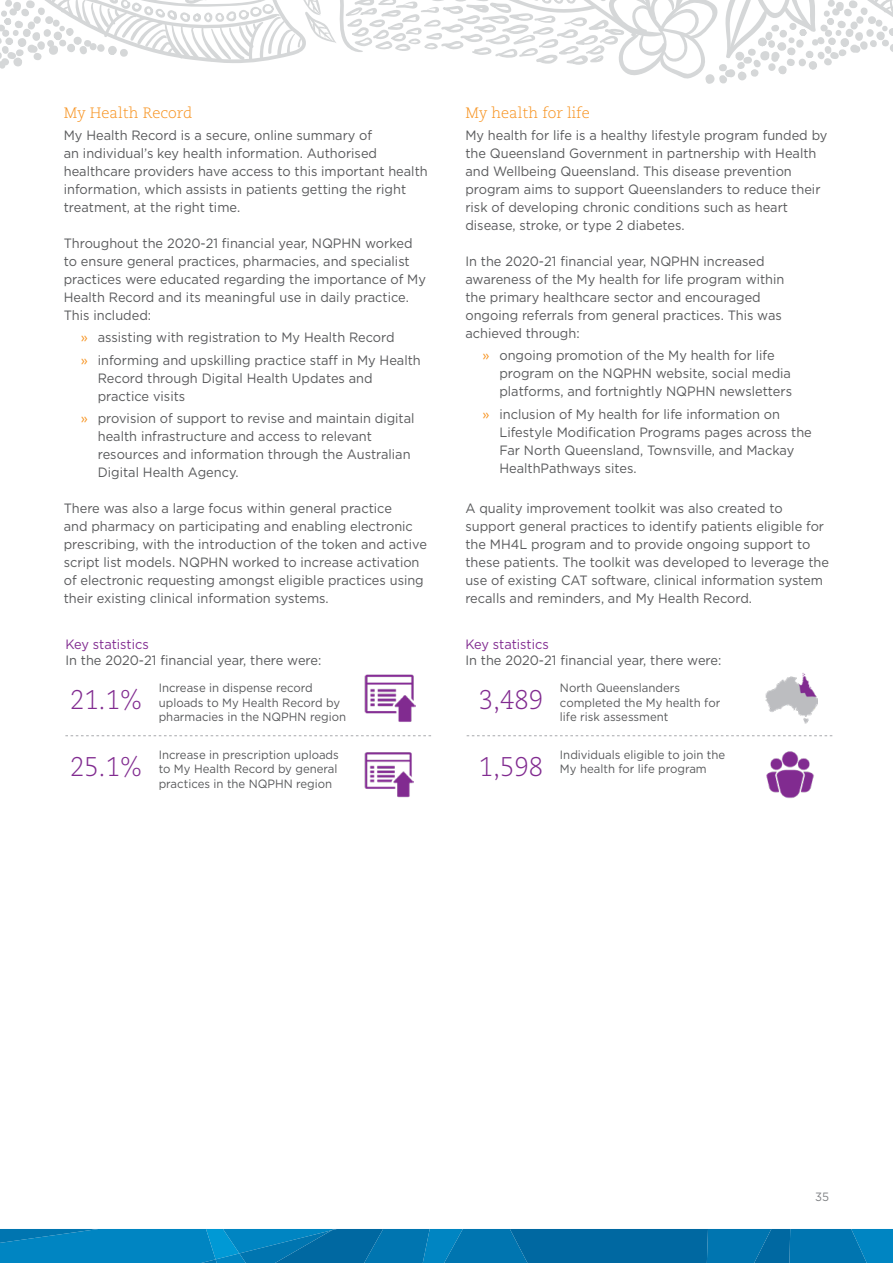
<style>
.page{position:relative;width:893px;height:1263px;background:#fff}
.page>*{position:absolute;margin:0;border:0;box-sizing:border-box;transform-origin:0 0}
.t1{font:300 27px "Caecilia LT Std";color:#812b90;scale:.95 1}
.t2{font:300 15px "Caecilia LT Std";color:#f7921e}
.t3{font:13.5px/18px "Gotham";color:#58595b;scale:.95 1}
.t4{font:13.5px "Gotham";color:#812b90;scale:.95 1}
.t5{font:12px/14.4px "Gotham";color:#58595b;scale:.95 1}
.t6{font:12px "Gotham";color:#808285;scale:.95 1}
.s1{color:#f7921e}
</style>
<div class="page">
<svg style="left:0;top:1229px;width:893px;height:34px;background:#0077b2"></svg>
<svg style="left:0;top:0;width:893px;height:84px"></svg>
<svg style="left:65px;top:735px;width:366px;height:1px"></svg>
<img style="left:364px;top:674px;width:52px;height:48px">
<img style="left:364px;top:752px;width:49px;height:46px">
<svg style="left:467px;top:735px;width:365px;height:1px"></svg>
<img style="left:766px;top:673px;width:51px;height:51px">
<img style="left:766px;top:752px;width:48px;height:46px">
<p class="t2" style="left:64px;top:104px;width:130px">My Health Record</p>
<p class="t3" style="left:64px;top:126px;width:385px">My Health Record is a secure, online summary of<br>an individual’s key health information. Authorised healthcare providers have access to this important health information, which assists in patients getting the right treatment, at the right time.</p>
<p class="t3" style="left:64px;top:234px;width:383px">Throughout the 2020-21 financial year, NQPHN worked to ensure general practices, pharmacies, and specialist practices were educated regarding the importance of My Health Record and its meaningful use in daily practice.<br>This included:</p>
<p class="t3" style="left:81px;top:326px;width:359px;line-height:22.2px"><span class="s1">»</span> assisting with registration to My Health Record<br><span class="s1">»</span> informing and upskilling practice staff in My Health</p>
<p class="t3" style="left:98px;top:368px;width:291px">Record through Digital Health Updates and practice visits</p>
<p class="t3" style="left:98px;top:409px;width:335px;text-indent:-17px"><span class="s1">»</span> provision of support to revise and maintain digital health infrastructure and access to relevant resources and information through the Australian Digital Health Agency.</p>
<p class="t3" style="left:64px;top:499px;width:384px">There was also a large focus within general practice<br>and pharmacy on participating and enabling electronic prescribing, with the introduction of the token and active script list models. NQPHN worked to increase activation of electronic requesting amongst eligible practices using their existing clinical information systems.</p>
<p class="t4" style="left:65px;top:635px;width:89px">Key statistics</p>
<p class="t3" style="left:65px;top:651px;width:271px">In the 2020-21 financial year, there were:</p>
<h1 class="t1" style="left:70px;top:685px;width:77px">21.1%</h1>
<p class="t5" style="left:159px;top:680px;width:199px">Increase in dispense record uploads to My Health Record by pharmacies in the NQPHN region</p>
<h1 class="t1" style="left:70px;top:751px;width:77px">25.1%</h1>
<p class="t5" style="left:159px;top:747px;width:191px;text-align:justify">Increase in prescription uploads to My Health Record by general practices in the NQPHN region</p>
<p class="t2" style="left:465px;top:104px;width:126px">My health for life</p>
<p class="t3" style="left:465px;top:126px;width:383px">My health for life is a healthy lifestyle program funded by the Queensland Government in partnership with Health and Wellbeing Queensland. This disease prevention program aims to support Queenslanders to reduce their risk of developing chronic conditions such as heart disease, stroke, or type 2 diabetes.</p>
<p class="t3" style="left:465px;top:252px;width:337px">In the 2020-21 financial year, NQPHN increased awareness of the My health for life program within the primary healthcare sector and encouraged ongoing referrals from general practices. This was achieved through:</p>
<p class="t3" style="left:499px;top:346px;width:310px;text-indent:-17px"><span class="s1">»</span> ongoing promotion of the My health for life program on the NQPHN website, social media platforms, and fortnightly NQPHN newsletters</p>
<p class="t3" style="left:499px;top:405px;width:330px;text-indent:-17px"><span class="s1">»</span> inclusion of My health for life information on Lifestyle Modification Programs pages across the Far North Queensland, Townsville, and Mackay HealthPathways sites.</p>
<p class="t3" style="left:465px;top:499px;width:384px">A quality improvement toolkit was also created to support general practices to identify patients eligible for the MH4L program and to provide ongoing support to these patients. The toolkit was developed to leverage the use of existing CAT software, clinical information system recalls and reminders, and My Health Record.</p>
<p class="t4" style="left:465px;top:635px;width:89px">Key statistics</p>
<p class="t3" style="left:465px;top:651px;width:271px">In the 2020-21 financial year, there were:</p>
<h1 class="t1" style="left:479px;top:685px;width:69px">3,489</h1>
<p class="t5" style="left:560px;top:680px;width:170px">North Queenslanders completed the My health for life risk assessment</p>
<h1 class="t1" style="left:479px;top:751px;width:69px">1,598</h1>
<p class="t5" style="left:560px;top:747px;width:176px">Individuals eligible to join the<br>My health for life program</p>
<p class="t6" style="left:815px;top:1188px;width:16px">35</p>
</div>
